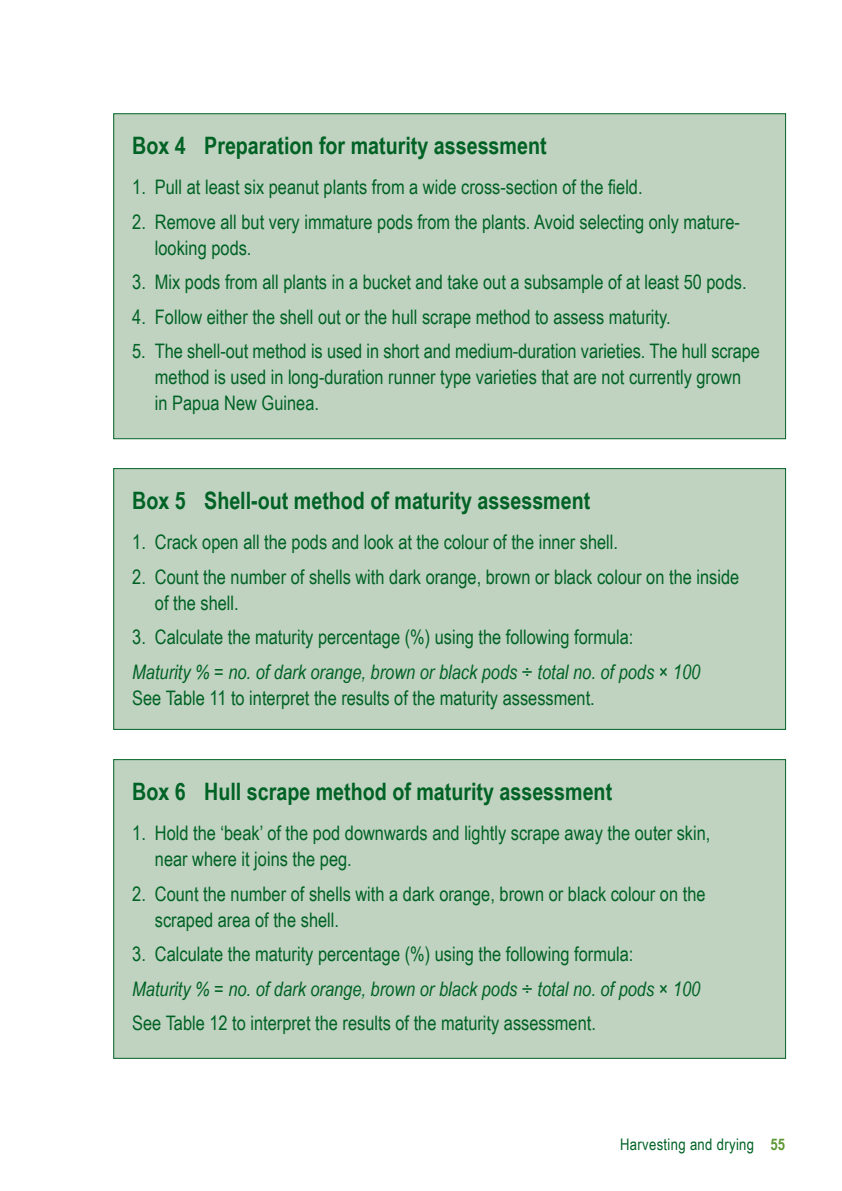
<style>
.page{position:relative;width:842px;height:1191px;background:#fff}
.page>*{position:absolute;margin:0;border:0;box-sizing:border-box;transform-origin:0 0}
.t1{font:700 24px "Arial Narrow";color:#006225}
.t2{font:20px/26px "Arial Narrow";color:#006225}
.t3{font:italic 20px "Arial Narrow";color:#006225}
.t4{font:16px "Arial Narrow";letter-spacing:.02em;color:#006225}
.s1{font-weight:700;color:#5d9732}
</style>
<div class="page">
<div style="left:113px;top:113px;width:673px;height:326px;background:#c0d3c0;border:1px solid #006225"></div>
<div style="left:113px;top:468px;width:673px;height:261px;background:#c0d3c0;border:1px solid #006225"></div>
<div style="left:113px;top:759px;width:673px;height:299px;background:#c0d3c0;border:1px solid #006225"></div>
<p class="t1" style="left:132px;top:132px;width:416px">Box 4 Preparation for maturity assessment</p>
<p class="t2" style="left:132px;top:174px;width:512px">1. Pull at least six peanut plants from a wide cross-section of the field.</p>
<p class="t2" style="left:155px;top:208px;width:586px;text-indent:-23px">2. Remove all but very immature pods from the plants. Avoid selecting only mature&shy;looking pods.</p>
<p class="t2" style="left:132px;top:269px;width:616px">3. Mix pods from all plants in a bucket and take out a subsample of at least 50 pods.</p>
<p class="t2" style="left:132px;top:303px;width:540px">4. Follow either the shell out or the hull scrape method to assess maturity.</p>
<p class="t2" style="left:155px;top:338px;width:607px;text-indent:-23px">5. The shell-out method is used in short and medium-duration varieties. The hull scrape method is used in long‑duration runner type varieties that are not currently grown<br>in Papua New Guinea.</p>
<p class="t1" style="left:132px;top:486px;width:460px">Box 5 Shell-out method of maturity assessment</p>
<p class="t2" style="left:132px;top:529px;width:487px">1. Crack open all the pods and look at the colour of the inner shell.</p>
<p class="t2" style="left:155px;top:563px;width:586px;text-indent:-23px">2. Count the number of shells with dark orange, brown or black colour on the inside of the shell.</p>
<p class="t2" style="left:132px;top:624px;width:503px">3. Calculate the maturity percentage (%) using the following formula:</p>
<p class="t3" style="left:132px;top:660px;width:570px">Maturity % = no. of dark orange, brown or black pods ÷ total no. of pods × 100</p>
<p class="t2" style="left:132px;top:684px;width:464px">See Table 11 to interpret the results of the maturity assessment.</p>
<p class="t1" style="left:132px;top:777px;width:481px">Box 6 Hull scrape method of maturity assessment</p>
<p class="t2" style="left:155px;top:820px;width:557px;text-indent:-23px">1. Hold the ‘beak’ of the pod downwards and lightly scrape away the outer skin, near where it joins the peg.</p>
<p class="t2" style="left:155px;top:880px;width:552px;text-indent:-23px">2. Count the number of shells with a dark orange, brown or black colour on the scraped area of the shell.</p>
<p class="t2" style="left:132px;top:941px;width:503px">3. Calculate the maturity percentage (%) using the following formula:</p>
<p class="t3" style="left:132px;top:977px;width:570px">Maturity % = no. of dark orange, brown or black pods ÷ total no. of pods × 100</p>
<p class="t2" style="left:132px;top:1010px;width:465px">See Table 12 to interpret the results of the maturity assessment.</p>
<p class="t4" style="left:620px;top:1135px;width:167px">Harvesting and drying <span class="s1">55</span></p>
</div>
